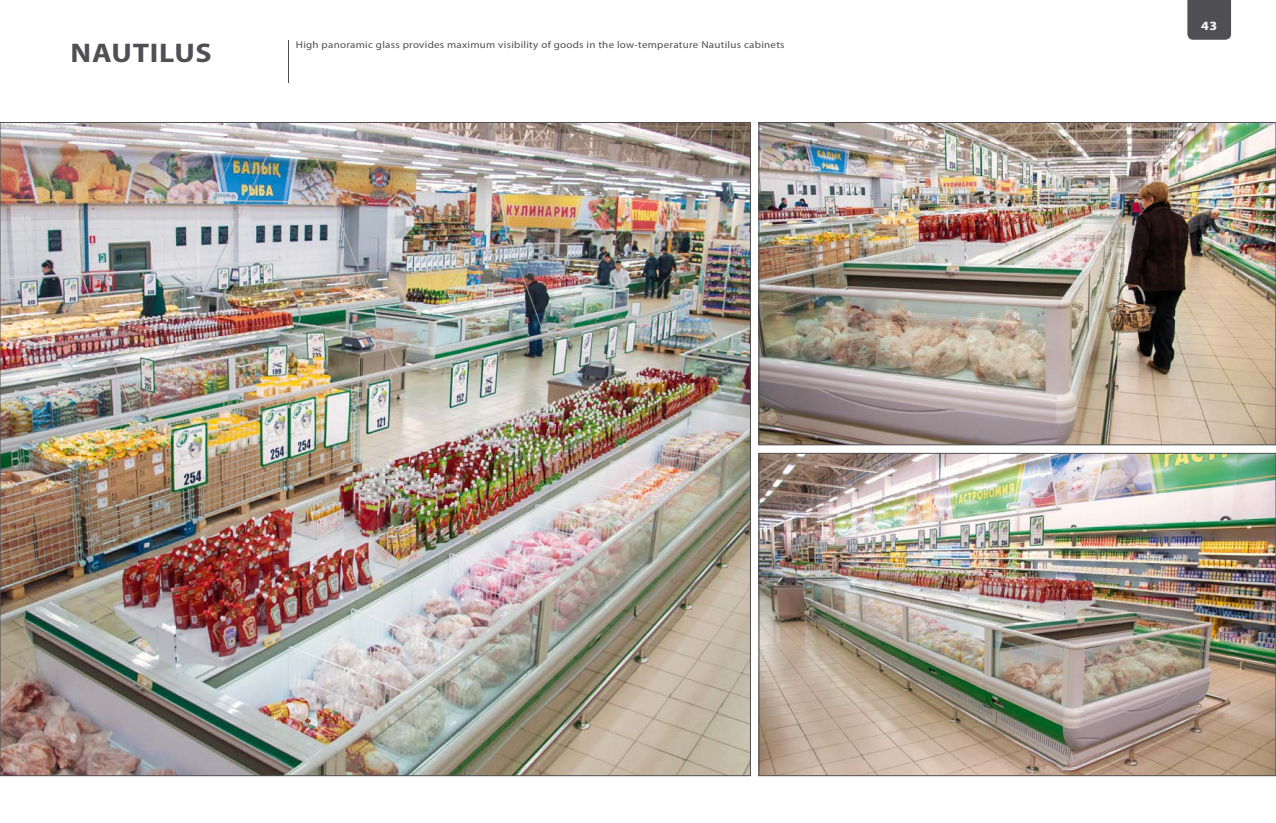
<style>
.page{position:relative;width:1276px;height:823px;background:#fff}
.page>*{position:absolute;margin:0;border:0;box-sizing:border-box;transform-origin:0 0}
.t1{font:700 27px "Myriad Pro";letter-spacing:.025em;color:#504f53;scale:1.11 1}
.t2{font:700 12.6px "Myriad Pro";color:#fff;scale:1.11 1}
.t3{font:9.9px "Myriad Pro";letter-spacing:.025em;color:#504f53;scale:1.11 1}
</style>
<div class="page">
<div style="left:1187px;top:0;width:44px;height:40px;background:#504f53"></div>
<img style="left:2px;top:124px;width:746px;height:649px">
<img style="left:760px;top:455px;width:514px;height:318px">
<div style="left:758px;top:453px;width:518px;height:322px;border:1px solid #504f53"></div>
<img style="left:760px;top:124px;width:514px;height:319px">
<div style="left:758px;top:122px;width:518px;height:323px;border:1px solid #504f53"></div>
<hr style="left:288px;top:40px;width:1px;height:42px;background:#504f53">
<h1 class="t1" style="left:71px;top:35px;width:129px">NAUTILUS</h1>
<p class="t3" style="left:296px;top:39px;width:442px">High panoramic glass provides maximum visibility of goods in the low-temperature Nautilus cabinets</p>
<p class="t2" style="left:1201px;top:18px;width:16px">43</p>
</div>
